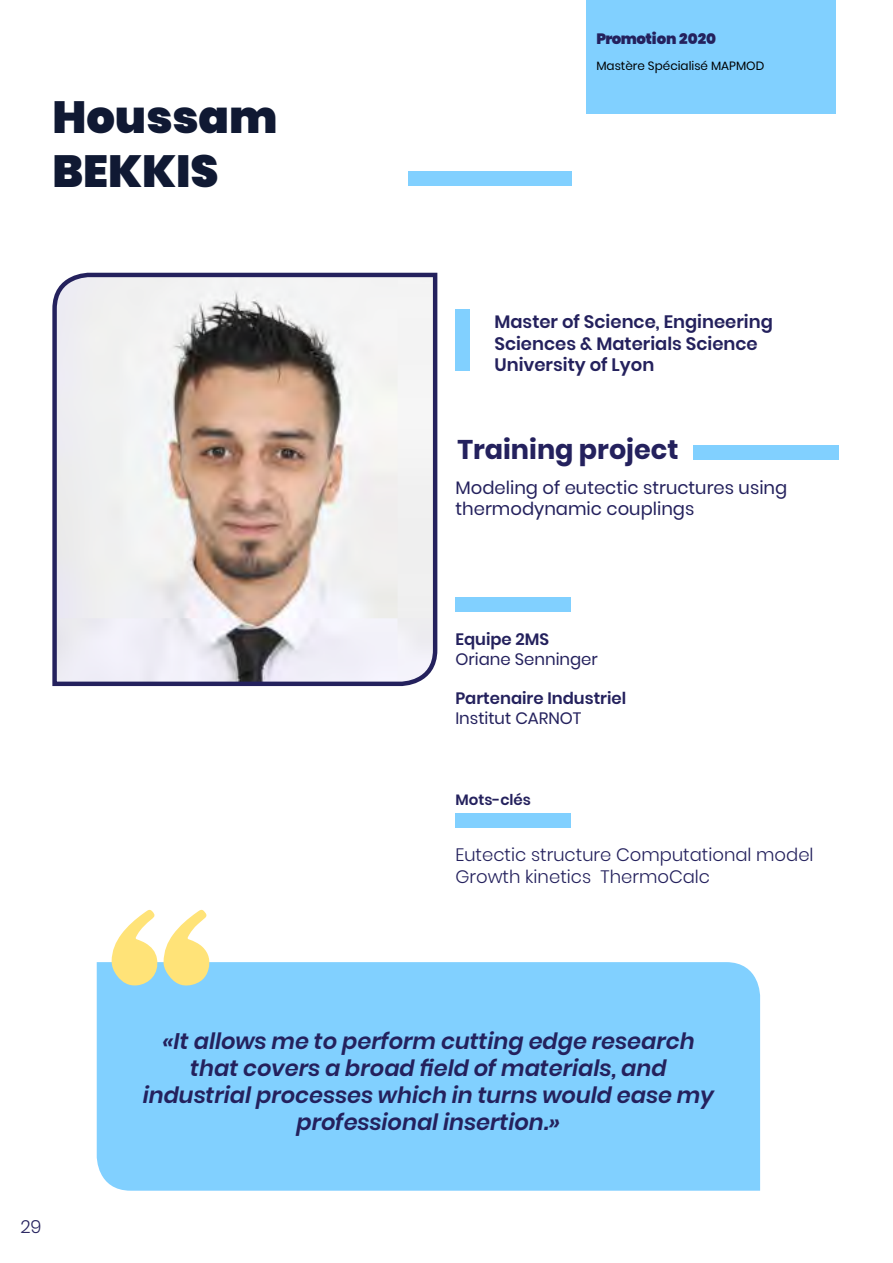
<style>
.page{position:relative;width:893px;height:1263px;background:#fff}
.page>*{position:absolute;margin:0;border:0;box-sizing:border-box;transform-origin:0 0}
.t1{font:900 45px/54px "Poppins";color:#101933}
.t2{font:700 27px "Poppins";color:#24215d}
.t3{font:italic 600 22.5px/27px "Poppins";color:#24215d;text-align:center}
.t4{font:600 18px/21.6px "Poppins";color:#24215d}
.t5{font:300 18px/21.6px "Poppins";color:#24215d}
.t6{font:18px/21.6px "Poppins";color:#24215d}
.t7{font:600 16.5px "Poppins";color:#24215d}
.t8{font:16.5px "Poppins";color:#24215d}
.t9{font:900 15px "Poppins";color:#24215d}
.t10{font:600 15px "Poppins";color:#24215d}
.t11{font:12px "Poppins";color:#000}
</style>
<div class="page">
<div style="left:97px;top:962px;width:663px;height:229px;background:#81d0ff"></div>
<div style="left:586px;top:0;width:250px;height:114px;background:#81d0ff"></div>
<svg style="left:52px;top:272px;width:386px;height:415px"></svg>
<div style="left:455px;top:597px;width:116px;height:15px;background:#81d0ff"></div>
<div style="left:693px;top:445px;width:146px;height:14px;background:#81d0ff"></div>
<div style="left:455px;top:309px;width:15px;height:61px;background:#81d0ff"></div>
<div style="left:455px;top:813px;width:116px;height:14px;background:#81d0ff"></div>
<div style="left:408px;top:172px;width:163px;height:14px;background:#81d0ff"></div>
<svg style="left:112px;top:909px;width:99px;height:78px"></svg>
<h1 class="t1" style="left:52px;top:90px;width:227px">Houssam<br>BEKKIS</h1>
<p class="t9" style="left:596px;top:30px;width:121px">Promotion 2020</p>
<p class="t11" style="left:596px;top:59px;width:169px">Mastère Spécialisé MAPMOD</p>
<p class="t4" style="left:494px;top:311px;width:280px">Master of Science, Engineering<br>Sciences &amp; Materials Science<br>University of Lyon</p>
<p class="t2" style="left:457px;top:434px;width:223px">Training project</p>
<p class="t6" style="left:456px;top:477px;width:333px">Modeling of eutectic structures using thermodynamic couplings</p>
<p class="t7" style="left:455px;top:630px;width:95px">Equipe 2MS</p>
<p class="t8" style="left:455px;top:649px;width:144px">Oriane Senninger</p>
<p class="t7" style="left:455px;top:689px;width:172px">Partenaire Industriel</p>
<p class="t8" style="left:455px;top:709px;width:128px">Institut CARNOT</p>
<p class="t10" style="left:455px;top:791px;width:77px">Mots-clés</p>
<p class="t5" style="left:455px;top:844px;width:360px">Eutectic structure Computational model<br>Growth kinetics ThermoCalc</p>
<p class="t5" style="left:20px;top:1215px;width:23px">29</p>
<p class="t3" style="left:143px;top:1027px;width:573px">«It allows me to perform cutting edge research that covers a broad field of materials, and industrial processes which in turns would ease my professional insertion.»</p>
</div>
